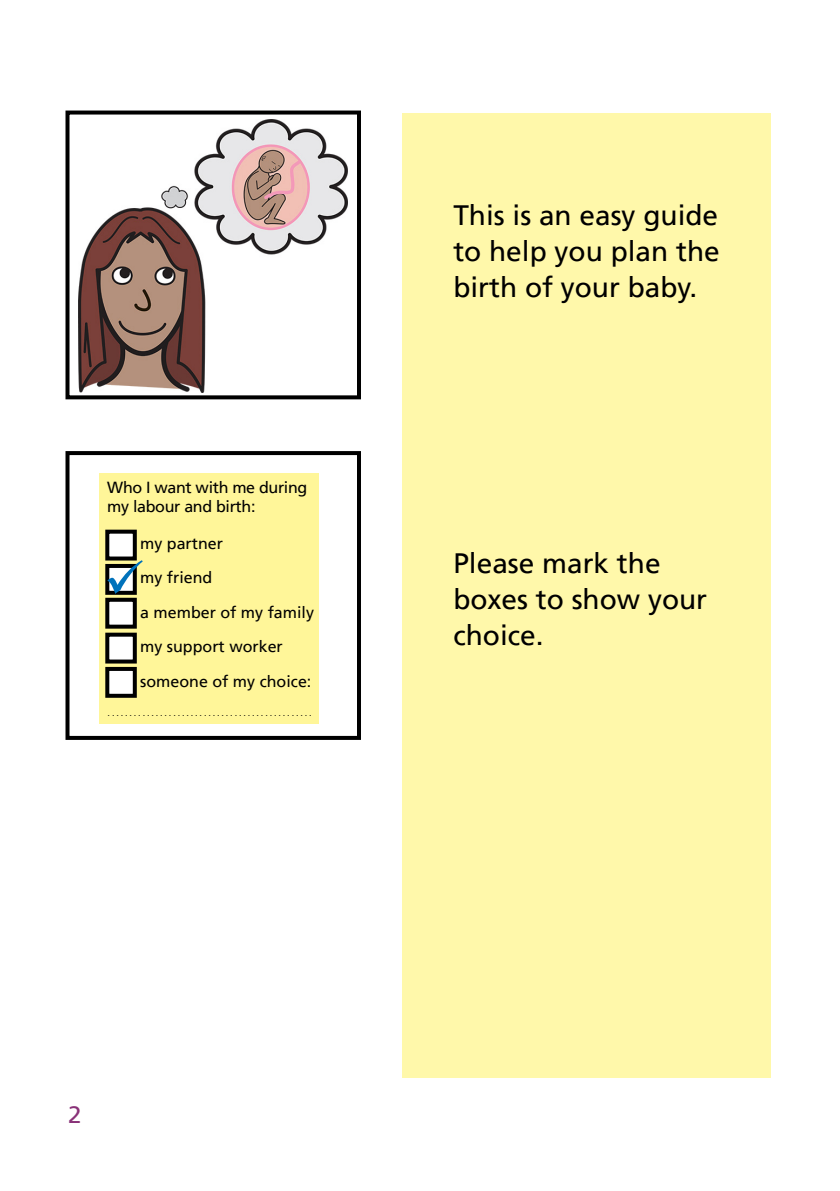
<style>
.page{position:relative;width:840px;height:1191px;background:#fff}
.page>*{position:absolute;margin:0;border:0;box-sizing:border-box;transform-origin:0 0}
.Easy_Read{font:28px/36px "Frutiger LT";color:#000;text-align:justify}
.t1{font:24px "Frutiger LT";color:#893278}
.Easy_Read-2{font:16px "Frutiger LT";color:#000}
.Easy_Read-3{font:16px/19.2px "Frutiger LT";letter-spacing:-.02em;color:#000}
.Easy_Read-4{font:300 11.6px "Frutiger LT";color:#000}
</style>
<div class="page">
<div style="left:65px;top:110px;width:296px;height:289px;border:4px solid #000"></div>
<div style="left:65px;top:451px;width:296px;height:289px;border:4px solid #000"></div>
<div style="left:401px;top:113px;width:369px;height:964px;background:#fff8aa"></div>
<img style="left:79px;top:119px;width:268px;height:273px">
<div style="left:99px;top:472px;width:220px;height:251px;background:#fff699"></div>
<div style="left:107px;top:531px;width:28px;height:27px;background:#fff"></div>
<div style="left:105px;top:529px;width:32px;height:31px;border:4px solid #000"></div>
<div style="left:105px;top:564px;width:32px;height:31px;border:4px solid #000"></div>
<div style="left:107px;top:600px;width:28px;height:26px;background:#fff"></div>
<div style="left:105px;top:598px;width:32px;height:30px;border:4px solid #000"></div>
<div style="left:107px;top:634px;width:28px;height:27px;background:#fff"></div>
<div style="left:105px;top:632px;width:32px;height:31px;border:4px solid #000"></div>
<div style="left:107px;top:669px;width:28px;height:27px;background:#fff"></div>
<div style="left:105px;top:667px;width:32px;height:31px;border:4px solid #000"></div>
<svg style="left:107px;top:559px;width:30px;height:35px"></svg>
<p class="Easy_Read-3" style="left:107px;top:478px;width:201px">Who I want with me during my labour and birth:</p>
<p class="Easy_Read-2" style="left:140px;top:534px;width:84px">my partner</p>
<p class="Easy_Read-2" style="left:140px;top:568px;width:74px">my friend</p>
<p class="Easy_Read-2" style="left:140px;top:603px;width:175px">a member of my family</p>
<p class="Easy_Read-2" style="left:140px;top:637px;width:144px">my support worker</p>
<p class="Easy_Read-2" style="left:140px;top:671px;width:173px">someone of my choice:</p>
<p class="Easy_Read-4" style="left:107px;top:705px;width:206px">...............................................</p>
<p class="Easy_Read" style="left:453px;top:198px;width:268px">This is an easy guide to help you plan the birth of your baby.</p>
<p class="Easy_Read" style="left:453px;top:545px;width:255px;text-align:left">Please mark the boxes to show your choice.</p>
<p class="t1" style="left:68px;top:1101px;width:15px">2</p>
</div>
